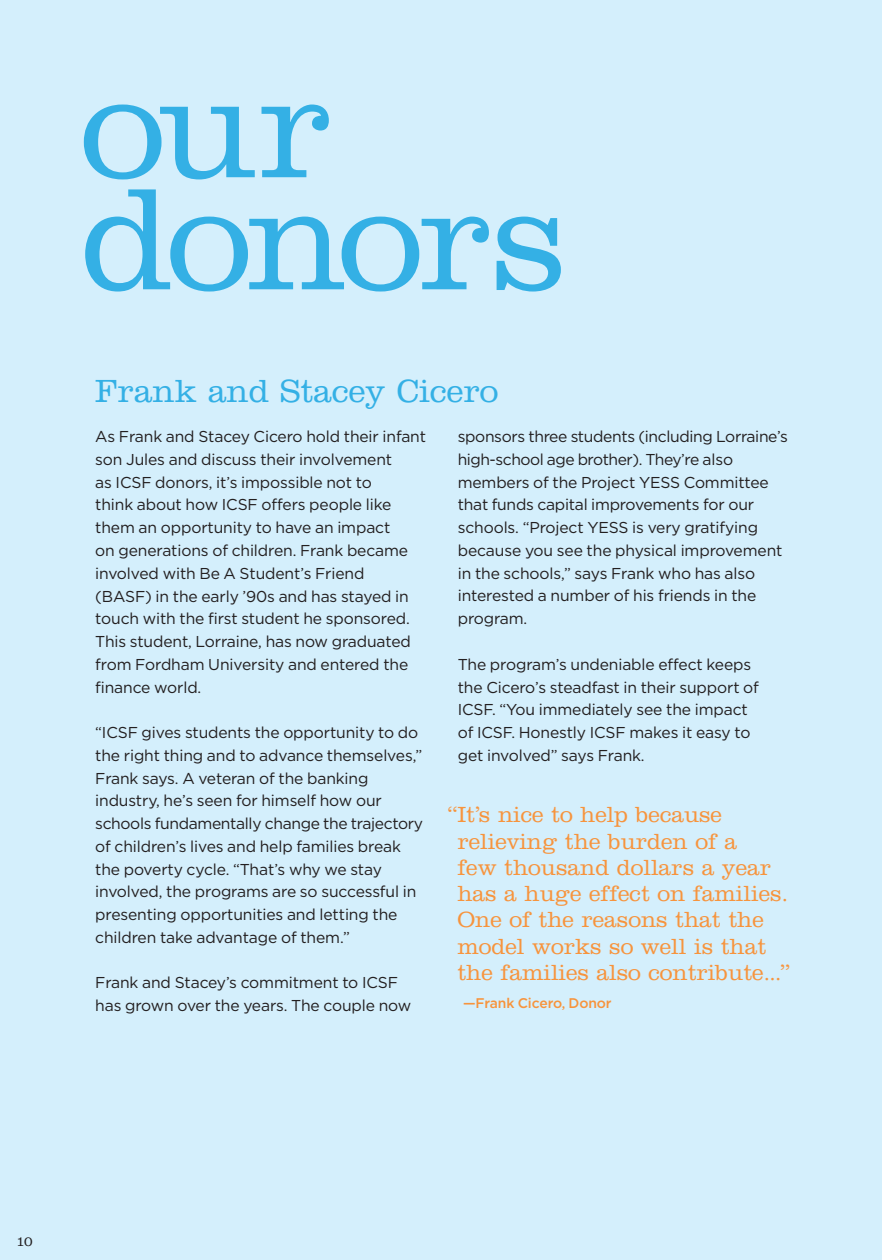
<style>
.page{position:relative;width:882px;height:1260px;background:#fff}
.page>*{position:absolute;margin:0;border:0;box-sizing:border-box;transform-origin:0 0}
.t1{font:300 150.5px "Clarendon";letter-spacing:-.03em;color:#34b0e5}
.t2{font:300 33.25px "Clarendon";color:#34b0e5}
.t3{font:300 22.75px/26.2px "Clarendon";color:#f7943d}
.t4{font:15.75px/22.8px "Trio Gotham";letter-spacing:-.005em;color:#231f20}
.t5{font:500 14px "Trio Gotham";letter-spacing:-.005em;color:#f7943d}
.t6{font:300 14px "Clarendon";color:#231f20}
</style>
<div class="page">
<div style="left:0;top:0;width:881px;height:1259px;background:#d4effc"></div>
<p class="t1" style="left:81px;top:77px;width:253px">our</p>
<h1 class="t1" style="left:81px;top:189px;width:487px">donors</h1>
<h2 class="t2" style="left:95px;top:379px;width:404px">Frank and Stacey Cicero</h2>
<p class="t4" style="left:95px;top:426px;width:332px">As Frank and Stacey Cicero hold their infant son Jules and discuss their involvement<br>as ICSF donors, it’s impossible not to<br>think about how ICSF offers people like them an opportunity to have an impact<br>on generations of children. Frank became involved with Be A Student’s Friend<br>(BASF) in the early ’90s and has stayed in touch with the first student he sponsored.<br>This student, Lorraine, has now graduated from Fordham University and entered the finance world.</p>
<p class="t4" style="left:95px;top:722px;width:329px">“ICSF gives students the opportunity to do the right thing and to advance themselves,” Frank says. A veteran of the banking industry, he’s seen for himself how our schools fundamentally change the trajectory of children’s lives and help families break the poverty cycle. “That’s why we stay involved, the programs are so successful in presenting opportunities and letting the children take advantage of them.”</p>
<p class="t4" style="left:95px;top:972px;width:317px">Frank and Stacey’s commitment to ICSF has grown over the years. The couple now</p>
<p class="t4" style="left:457px;top:426px;width:331px">sponsors three students (including Lorraine’s high-school age brother). They’re also members of the Project YESS Committee that funds capital improvements for our schools. “Project YESS is very gratifying because you see the physical improvement in the schools,” says Frank who has also interested a number of his friends in the program.</p>
<p class="t4" style="left:457px;top:654px;width:303px">The program’s undeniable effect keeps the Cicero’s steadfast in their support of ICSF. “You immediately see the impact of ICSF. Honestly ICSF makes it easy to get involved” says Frank.</p>
<p class="t3" style="left:457px;top:804px;width:334px;text-indent:-10px">“It’s nice to help because relieving the burden of a<br>few thousand dollars a year has a huge effect on families.<br>One of the reasons that the model works so well is that the families also contribute...”</p>
<p class="t5" style="left:463px;top:997px;width:150px">—Frank Cicero, Donor</p>
<p class="t6" style="left:16px;top:1236px;width:18px">10</p>
</div>
